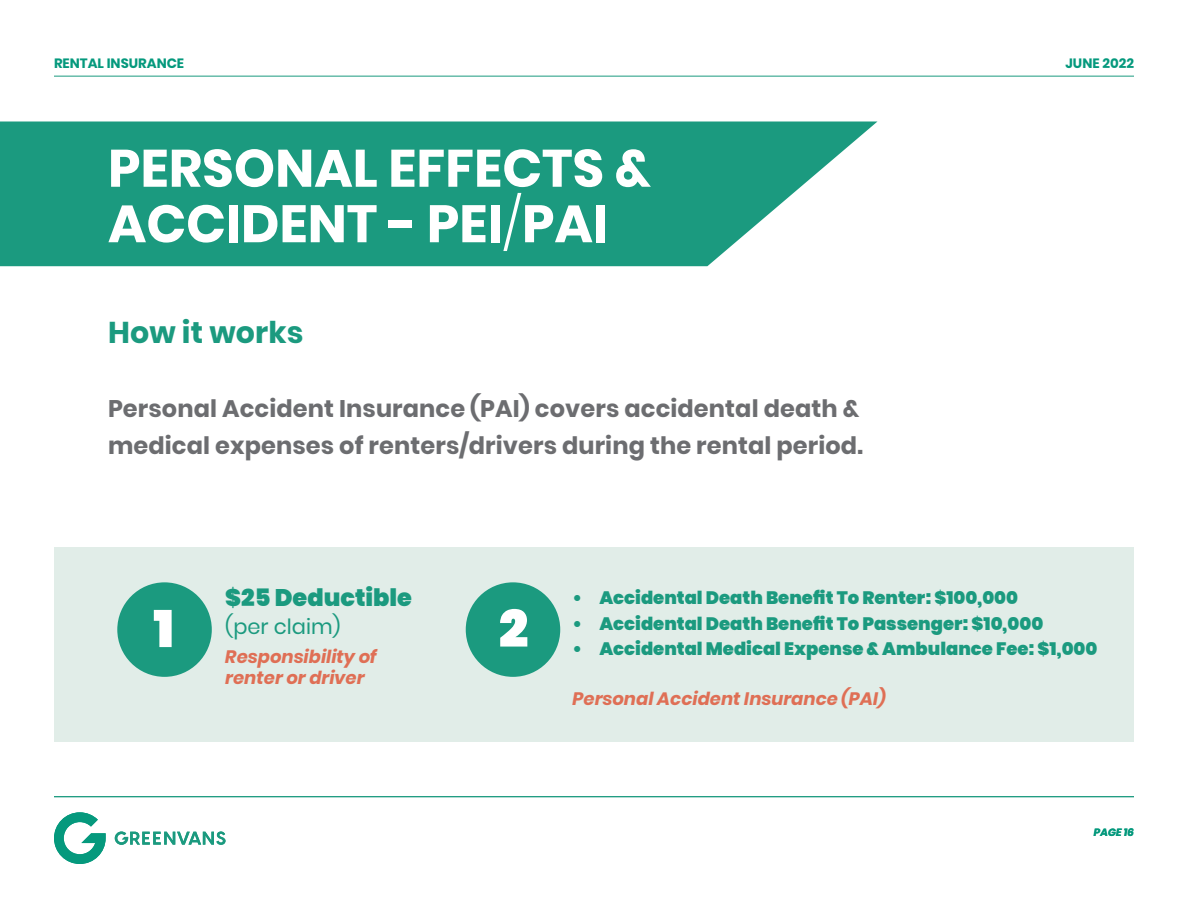
<style>
.page{position:relative;width:1188px;height:918px;background:#fff}
.page>*{position:absolute;margin:0;border:0;box-sizing:border-box;transform-origin:0 0}
.t1{font:700 52.5px "Poppins";color:#fff}
.t2{font:900 52.5px "Poppins";color:#fff}
.t3{font:700 30px "Poppins";letter-spacing:.005em;color:#1b9a7f}
.t4{font:700 24px "Poppins";letter-spacing:.005em;color:#6c6d70}
.t5{font:900 24px "Poppins";color:#1b9a7f}
.t6{font:21px "Poppins";color:#1b9a7f}
.t7{font:900 18px "Poppins";color:#1b9a7f}
.t8{font:italic 700 18px/21px "Poppins";color:#df6f55}
.t9{font:700 13.5px "Poppins";color:#05997d}
.t10{font:italic 700 10.5px "Poppins";color:#05997d}
.s1{font-weight:300}
</style>
<div class="page">
<hr style="left:54px;top:76px;width:1080px;height:1px;background:#1b9a7f">
<hr style="left:54px;top:796px;width:1080px;height:1px;background:#1b9a7f">
<svg style="left:54px;top:812px;width:52px;height:52px"></svg>
<svg style="left:115px;top:832px;width:110px;height:13px"></svg>
<div style="left:54px;top:548px;width:1080px;height:194px;background:#e1ede8"></div>
<svg style="left:0;top:122px;width:877px;height:144px;background:#30a38b"></svg>
<div style="left:117px;top:582px;width:95px;height:95px;background:#1b9a7f;border-radius:50%"></div>
<div style="left:466px;top:582px;width:94px;height:95px;background:#1b9a7f;border-radius:50%"></div>
<p class="t9" style="left:54px;top:56px;width:132px">RENTAL INSURANCE</p>
<p class="t9" style="left:1066px;top:56px;width:70px">JUNE 2022</p>
<p class="t1" style="left:108px;top:138px;width:545px">PERSONAL EFFECTS &amp;</p>
<p class="t1" style="left:108px;top:193px;width:502px">ACCIDENT - PEI<span class="s1">/</span>PAI</p>
<p class="t3" style="left:108px;top:315px;width:197px">How it works</p>
<p class="t4" style="left:108px;top:394px;width:753px">Personal Accident Insurance (PAI) covers accidental death &amp;</p>
<p class="t4" style="left:108px;top:432px;width:757px">medical expenses of renters/drivers during the rental period.</p>
<p class="t5" style="left:225px;top:583px;width:188px">$25 Deductible</p>
<p class="t6" style="left:225px;top:615px;width:117px">(per claim)</p>
<p class="t8" style="left:225px;top:646px;width:153px">Responsibility of renter or driver</p>
<p class="t2" style="left:153px;top:598px;width:22px">1</p>
<p class="t2" style="left:499px;top:598px;width:31px">2</p>
<p class="t7" style="left:572px;top:587px;width:447px">• Accidental Death Benefit To Renter: $100,000</p>
<p class="t7" style="left:572px;top:613px;width:472px">• Accidental Death Benefit To Passenger: $10,000</p>
<p class="t7" style="left:572px;top:638px;width:527px">• Accidental Medical Expense &amp; Ambulance Fee: $1,000</p>
<p class="t8" style="left:572px;top:689px;width:315px">Personal Accident Insurance (PAI)</p>
<p class="t10" style="left:1094px;top:826px;width:42px">PAGE 16</p>
</div>
